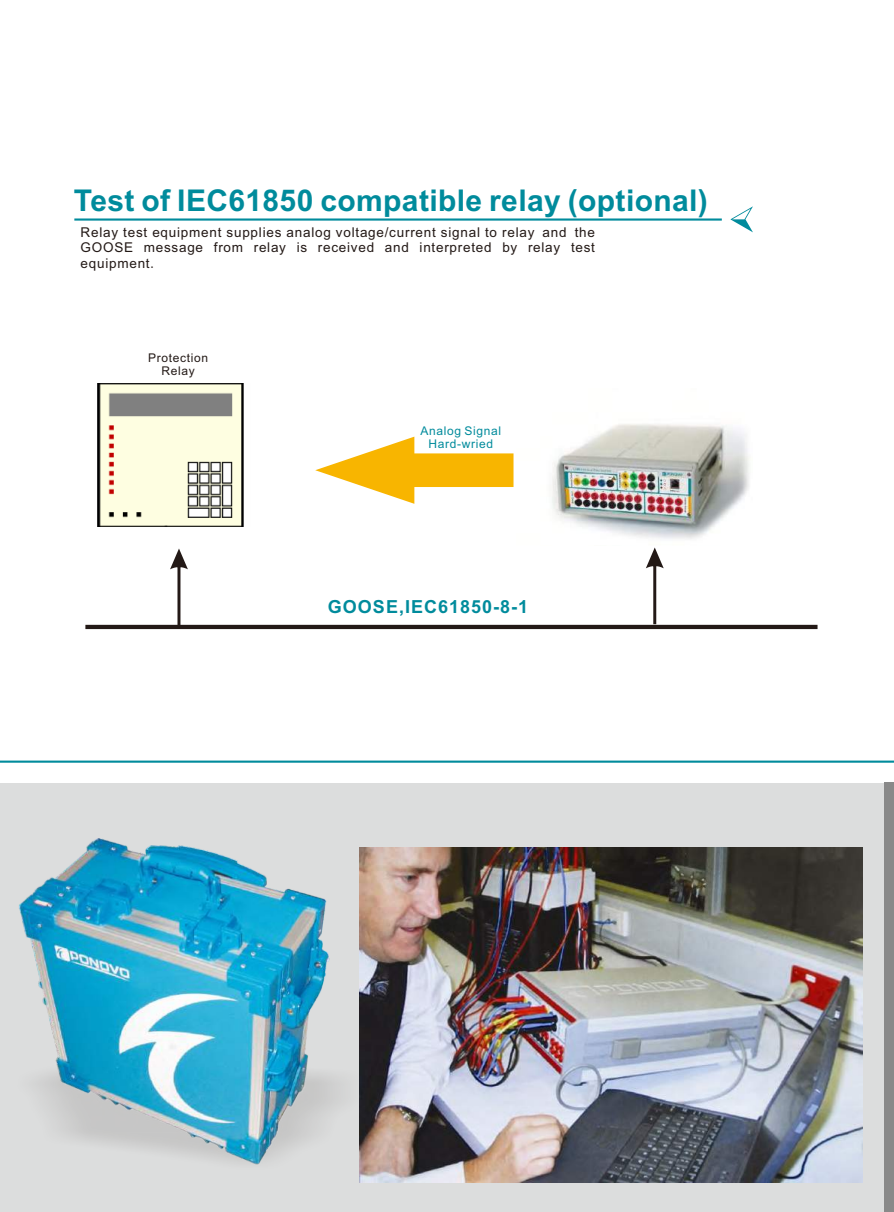
<style>
.page{position:relative;width:894px;height:1212px;background:#fff}
.page>*{position:absolute;margin:0;border:0;box-sizing:border-box;transform-origin:0 0}
.t1{font:700 30px "Arial";letter-spacing:.01em;color:#008b9c}
.t2{font:700 18px "Arial";letter-spacing:.055em;color:#008b9c}
.t3{font:13.5px/15.1px "Arial";letter-spacing:.055em;color:#231916;text-align:justify}
.t4{font:12px/13.4px "Arial";letter-spacing:.055em;color:#008b9c;text-align:center}
.t5{font:12px/13.4px "Arial";letter-spacing:.055em;color:#231916;text-align:center}
.s1{font-family:"Sim Sun"}
</style>
<div class="page">
<div style="left:0;top:783px;width:893px;height:429px;background:#dcdddd"></div>
<hr style="left:0;top:760px;width:893px;height:3px;background:#008b9c">
<hr style="left:74px;top:218px;width:647px;height:3px;background:#008b9c">
<svg style="left:730px;top:207px;width:22px;height:25px"></svg>
<img style="left:97px;top:384px;width:147px;height:142px">
<svg style="left:315px;top:437px;width:198px;height:67px"></svg>
<hr style="left:85px;top:625px;width:732px;height:4px;background:#231916">
<svg style="left:646px;top:547px;width:17px;height:77px"></svg>
<svg style="left:170px;top:548px;width:18px;height:77px"></svg>
<img style="left:19px;top:839px;width:321px;height:326px">
<img style="left:359px;top:847px;width:503px;height:335px">
<div style="left:884px;top:783px;width:9px;height:429px;background:#898989"></div>
<img style="left:552px;top:424px;width:198px;height:115px">
<h1 class="t1" style="left:74px;top:189px;width:635px">Test of IEC61850 compatible relay (optional)</h1>
<p class="t3" style="left:81px;top:226px;width:515px">Relay test equipment supplies analog voltage/current signal to relay and the GOOSE message from relay is received and interpreted by relay test equipment<span class="s1">.</span></p>
<p class="t5" style="left:148px;top:352px;width:62px">Protection<br>Relay</p>
<p class="t4" style="left:420px;top:425px;width:82px">Analog Signal<br>Hard-wried</p>
<h2 class="t2" style="left:328px;top:600px;width:202px">GOOSE,IEC61850-8-1</h2>
</div>
